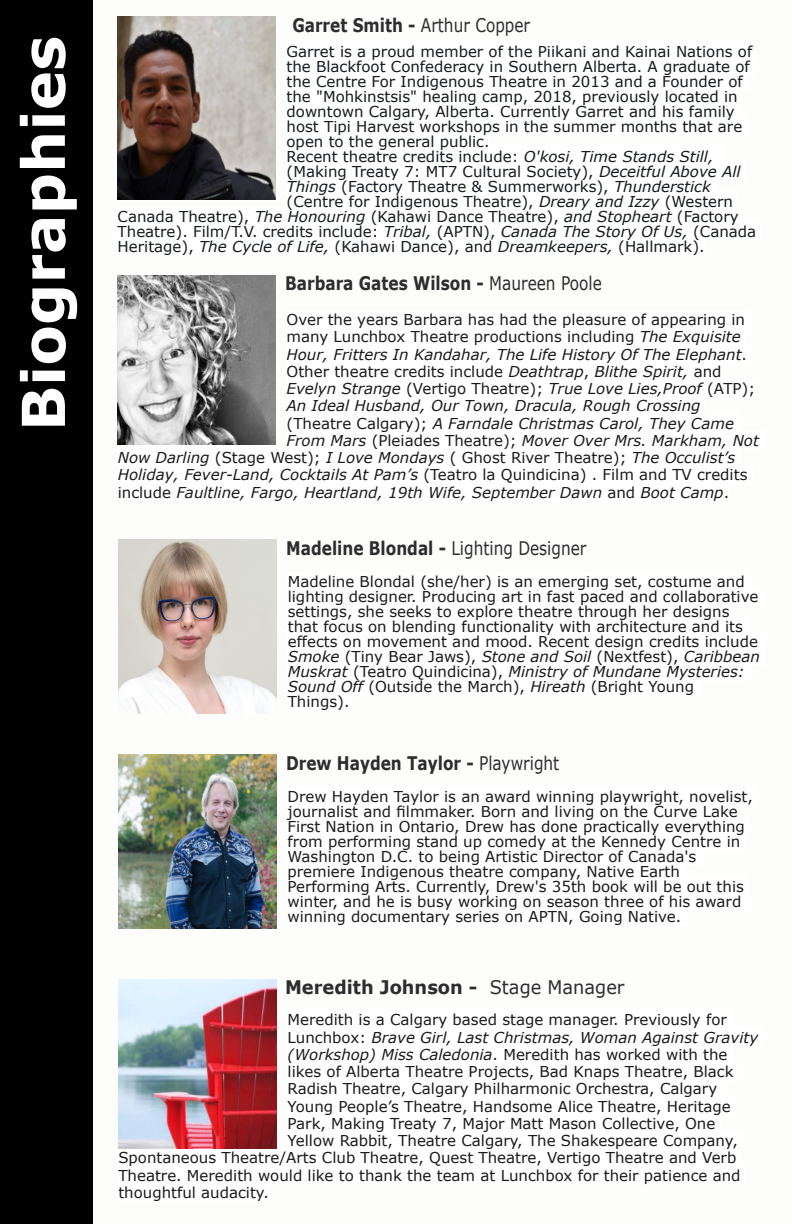
<style>
.page{position:relative;width:792px;height:1224px;background:#fff}
.page>*{position:absolute;margin:0;border:0;box-sizing:border-box;transform-origin:0 0}
.t1{font:700 59.4px "Verdana";color:#fff}
.t2{font:700 18.8px "Verdana";color:#2d2c2e;scale:.82 1}
.t3{font:700 18.8px "Verdana";color:#2d2c2e;scale:.95 1}
.t4{font:15px/15px "Verdana";color:#1a1a1a}
.t5{font:15px "Verdana";color:#16191f}
.t6{font:italic 15px "Verdana";color:#1a1a1a}
.s1{font-weight:400}
.s2{font-style:italic}
.s3{font-style:normal}
</style>
<div class="page">
<div style="left:0;top:0;width:93px;height:1224px;background:#000"></div>
<img style="left:118px;top:980px;width:159px;height:168px">
<img style="left:118px;top:276px;width:157px;height:169px">
<img style="left:118px;top:17px;width:157px;height:183px">
<img style="left:119px;top:755px;width:157px;height:174px">
<img style="left:119px;top:540px;width:158px;height:174px">
<h1 class="t1" style="left:19px;top:431px;width:397px;rotate:-90deg">Biographies</h1>
<p class="t2" style="left:292px;top:18px;width:292px">Garret Smith - <span class="s1">Arthur Copper</span></p>
<p class="t5" style="left:287px;top:45px;width:467px">Garret is a proud member of the Piikani and Kainai Nations of</p>
<p class="t5" style="left:287px;top:60px;width:465px">the Blackfoot Confederacy in Southern Alberta. A graduate of</p>
<p class="t5" style="left:287px;top:75px;width:458px">the Centre For Indigenous Theatre in 2013 and a Founder of</p>
<p class="t5" style="left:287px;top:90px;width:453px">the "Mohkinstsis" healing camp, 2018, previously located in</p>
<p class="t5" style="left:287px;top:105px;width:450px">downtown Calgary, Alberta. Currently Garret and his family</p>
<p class="t5" style="left:287px;top:120px;width:457px">host Tipi Harvest workshops in the summer months that are</p>
<p class="t5" style="left:287px;top:135px;width:204px">open to the general public.</p>
<p class="t5" style="left:287px;top:150px;width:428px">Recent theatre credits include: <span class="s2">O'kosi, Time Stands Still,</span></p>
<p class="t5" style="left:287px;top:165px;width:456px">(Making Treaty 7: MT7 Cultural Society), <span class="s2">Deceitful Above All</span></p>
<p class="t5" style="left:287px;top:180px;width:426px"><span class="s2">Things</span> (Factory Theatre &amp; Summerworks), <span class="s2">Thunderstick</span></p>
<p class="t5" style="left:287px;top:195px;width:448px">(Centre for Indigenous Theatre), <span class="s2">Dreary and Izzy</span> (Western</p>
<p class="t5" style="left:118px;top:210px;width:623px">Canada Theatre), <span class="s2">The Honouring</span> (Kahawi Dance Theatre), <span class="s2">and Stopheart</span> (Factory</p>
<p class="t5" style="left:118px;top:225px;width:640px">Theatre). Film/T.V. credits include: <span class="s2">Tribal,</span> (APTN), <span class="s2">Canada The Story Of Us,</span> (Canada</p>
<p class="t5" style="left:118px;top:240px;width:589px">Heritage), <span class="s2">The Cycle of Life,</span> (Kahawi Dance), and <span class="s2">Dreamkeepers,</span> (Hallmark).</p>
<p class="t2" style="left:285px;top:275px;width:388px">Barbara Gates Wilson - <span class="s1">Maureen Poole</span></p>
<p class="t4" style="left:287px;top:313px;width:460px">Over the years Barbara has had the pleasure of appearing in</p>
<p class="t4" style="left:287px;top:331px;width:456px">many Lunchbox Theatre productions including <span class="s2">The Exquisite</span></p>
<p class="t6" style="left:287px;top:348px;width:462px">Hour, Fritters In Kandahar, The Life History Of The Elephant<span class="s3">.</span></p>
<p class="t4" style="left:287px;top:365px;width:436px">Other theatre credits include <span class="s2">Deathtrap</span>, <span class="s2">Blithe Spirit,</span> and</p>
<p class="t6" style="left:287px;top:383px;width:470px">Evelyn Strange <span class="s3">(Vertigo Theatre);</span> True Love Lies,Proof <span class="s3">(ATP);</span></p>
<p class="t6" style="left:287px;top:400px;width:416px">An Ideal Husband, Our Town, Dracula, Rough Crossing</p>
<p class="t6" style="left:287px;top:417px;width:449px"><span class="s3">(Theatre Calgary);</span> A Farndale Christmas Carol, They Came</p>
<p class="t6" style="left:287px;top:434px;width:474px">From Mars <span class="s3">(Pleiades Theatre);</span> Mover Over Mrs. Markham, Not</p>
<p class="t6" style="left:118px;top:452px;width:619px">Now Darling <span class="s3">(Stage West);</span> I Love Mondays <span class="s3">( Ghost River Theatre);</span> The Occulist’s</p>
<p class="t4" style="left:118px;top:469px;width:631px"><span class="s2">Holiday, Fever-Land, Cocktails At Pam’s</span> (Teatro la Quindicina) . Film and TV credits</p>
<p class="t6" style="left:118px;top:486px;width:613px"><span class="s3">include</span> Faultline, Fargo, Heartland, 19th Wife, September Dawn <span class="s3">and</span> Boot Camp<span class="s3">.</span></p>
<p class="t2" style="left:286px;top:540px;width:368px">Madeline Blondal - <span class="s1">Lighting Designer</span></p>
<p class="t4" style="left:288px;top:575px;width:474px">Madeline Blondal (she/her) is an emerging set, costume and lighting designer. Producing art in fast paced and collaborative settings, she seeks to explore theatre through her designs that focus on blending functionality with architecture and its effects on movement and mood. Recent design credits include <span class="s2">Smoke</span> (Tiny Bear Jaws), <span class="s2">Stone and Soil</span> (Nextfest), <span class="s2">Caribbean Muskrat</span> (Teatro Quindicina), <span class="s2">Ministry of Mundane Mysteries:<br>Sound Off</span> (Outside the March), <span class="s2">Hireath</span> (Bright Young<br>Things).</p>
<p class="t2" style="left:286px;top:755px;width:335px">Drew Hayden Taylor - <span class="s1">Playwright</span></p>
<p class="t4" style="left:288px;top:790px;width:467px">Drew Hayden Taylor is an award winning playwright, novelist, journalist and filmmaker. Born and living on the Curve Lake First Nation in Ontario, Drew has done practically everything from performing stand up comedy at the Kennedy Centre in Washington D.C. to being Artistic Director of Canada's premiere Indigenous theatre company, Native Earth Performing Arts. Currently, Drew's 35th book will be out this winter, and he is busy working on season three of his award winning documentary series on APTN, Going Native.</p>
<p class="t3" style="left:285px;top:980px;width:359px">Meredith Johnson - <span class="s1">Stage Manager</span></p>
<p class="t4" style="left:288px;top:1014px;width:441px">Meredith is a Calgary based stage manager. Previously for</p>
<p class="t6" style="left:288px;top:1031px;width:472px"><span class="s3">Lunchbox:</span> Brave Girl, Last Christmas, Woman Against Gravity</p>
<p class="t4" style="left:288px;top:1048px;width:441px"><span class="s2">(Workshop) Miss Caledonia</span>. Meredith has worked with the</p>
<p class="t4" style="left:288px;top:1066px;width:448px">likes of Alberta Theatre Projects, Bad Knaps Theatre, Black</p>
<p class="t4" style="left:288px;top:1083px;width:431px">Radish Theatre, Calgary Philharmonic Orchestra, Calgary</p>
<p class="t4" style="left:288px;top:1100px;width:445px">Young People’s Theatre, Handsome Alice Theatre, Heritage</p>
<p class="t4" style="left:288px;top:1117px;width:429px">Park, Making Treaty 7, Major Matt Mason Collective, One</p>
<p class="t4" style="left:288px;top:1135px;width:452px">Yellow Rabbit, Theatre Calgary, The Shakespeare Company,</p>
<p class="t4" style="left:118px;top:1152px;width:620px">Spontaneous Theatre/Arts Club Theatre, Quest Theatre, Vertigo Theatre and Verb</p>
<p class="t4" style="left:118px;top:1169px;width:624px">Theatre. Meredith would like to thank the team at Lunchbox for their patience and</p>
<p class="t4" style="left:118px;top:1186px;width:152px">thoughtful audacity.</p>
</div>
